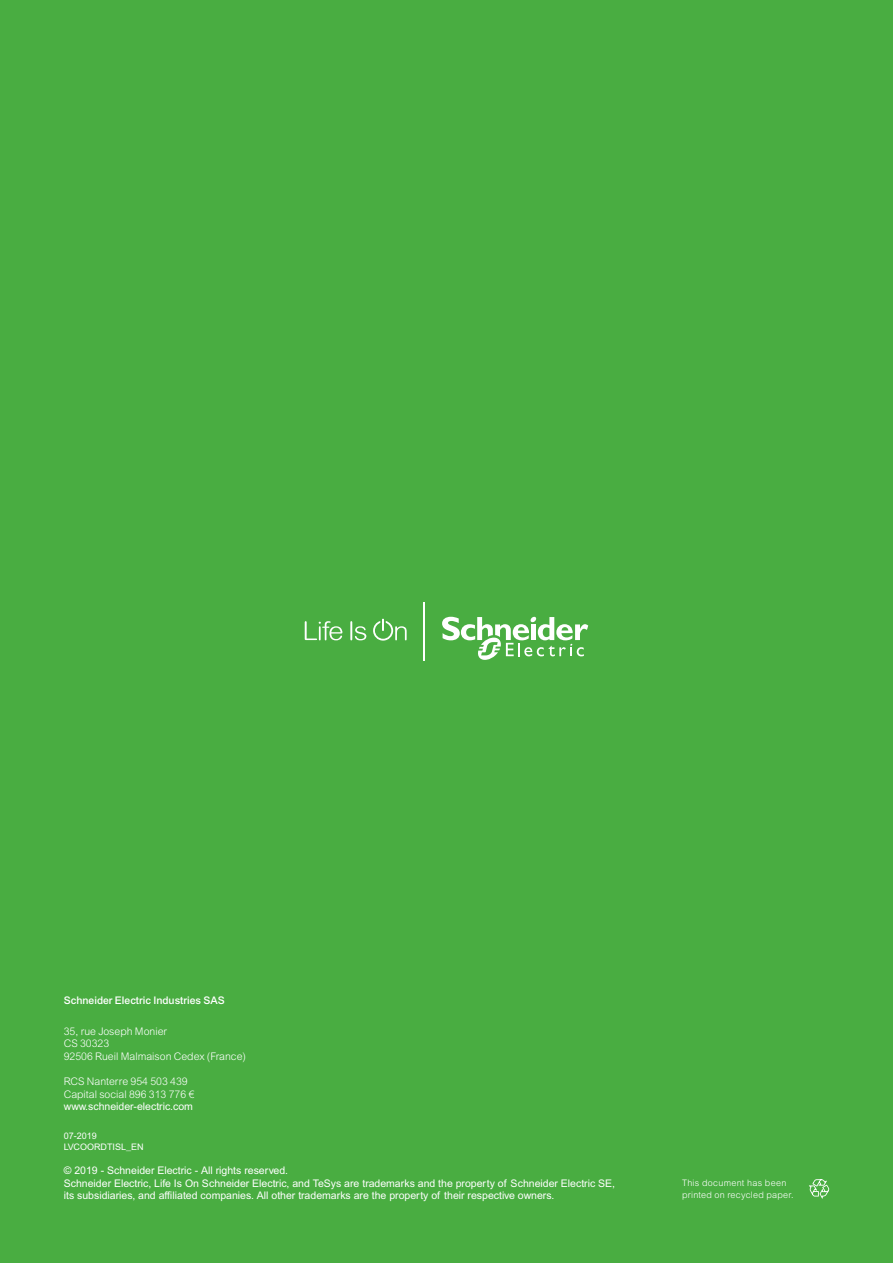
<style>
.page{position:relative;width:893px;height:1263px;background:#49ad41}
.page>*{position:absolute;margin:0;border:0;box-sizing:border-box;transform-origin:0 0}
.t1{font:10.5px/12.6px "Arial MT Pro";color:#fff}
.t2{font:300 10.5px/12.6px "Arial MT Pro";color:#fff}
.t3{font:500 10.5px "Arial MT Pro";color:#fff}
.t4{font:300 9px/12px "Arial MT Pro";letter-spacing:.03em;color:#fff}
.t5{font:9px/10.8px "Arial MT Pro";color:#fff}
</style>
<div class="page">
<svg style="left:809px;top:1179px;width:20px;height:20px"></svg>
<svg style="left:305px;top:621px;width:37px;height:19px"></svg>
<svg style="left:350px;top:621px;width:16px;height:19px"></svg>
<svg style="left:373px;top:619px;width:34px;height:22px"></svg>
<svg style="left:442px;top:616px;width:146px;height:44px"></svg>
<hr style="left:424px;top:602px;width:1px;height:58px;background:#fff">
<p class="t3" style="left:64px;top:994px;width:163px">Schneider Electric Industries SAS</p>
<p class="t2" style="left:64px;top:1025px;width:184px">35, rue Joseph Monier<br>CS 30323<br>92506 Rueil Malmaison Cedex (France)</p>
<p class="t2" style="left:64px;top:1075px;width:132px">RCS Nanterre 954 503 439<br>Capital social 896 313 776 €</p>
<p class="t1" style="left:64px;top:1101px;width:131px">www.schneider-electric.com</p>
<p class="t5" style="left:64px;top:1131px;width:81px">07-2019<br>LVCOORDTISL_EN</p>
<p class="t1" style="left:64px;top:1164px;width:553px">© 2019 - Schneider Electric - All rights reserved.<br>Schneider Electric, Life Is On Schneider Electric, and TeSys are trademarks and the property of Schneider Electric SE, its subsidiaries, and affiliated companies. All other trademarks are the property of their respective owners.</p>
<p class="t4" style="left:682px;top:1177px;width:113px">This document has been printed on recycled paper.</p>
</div>
